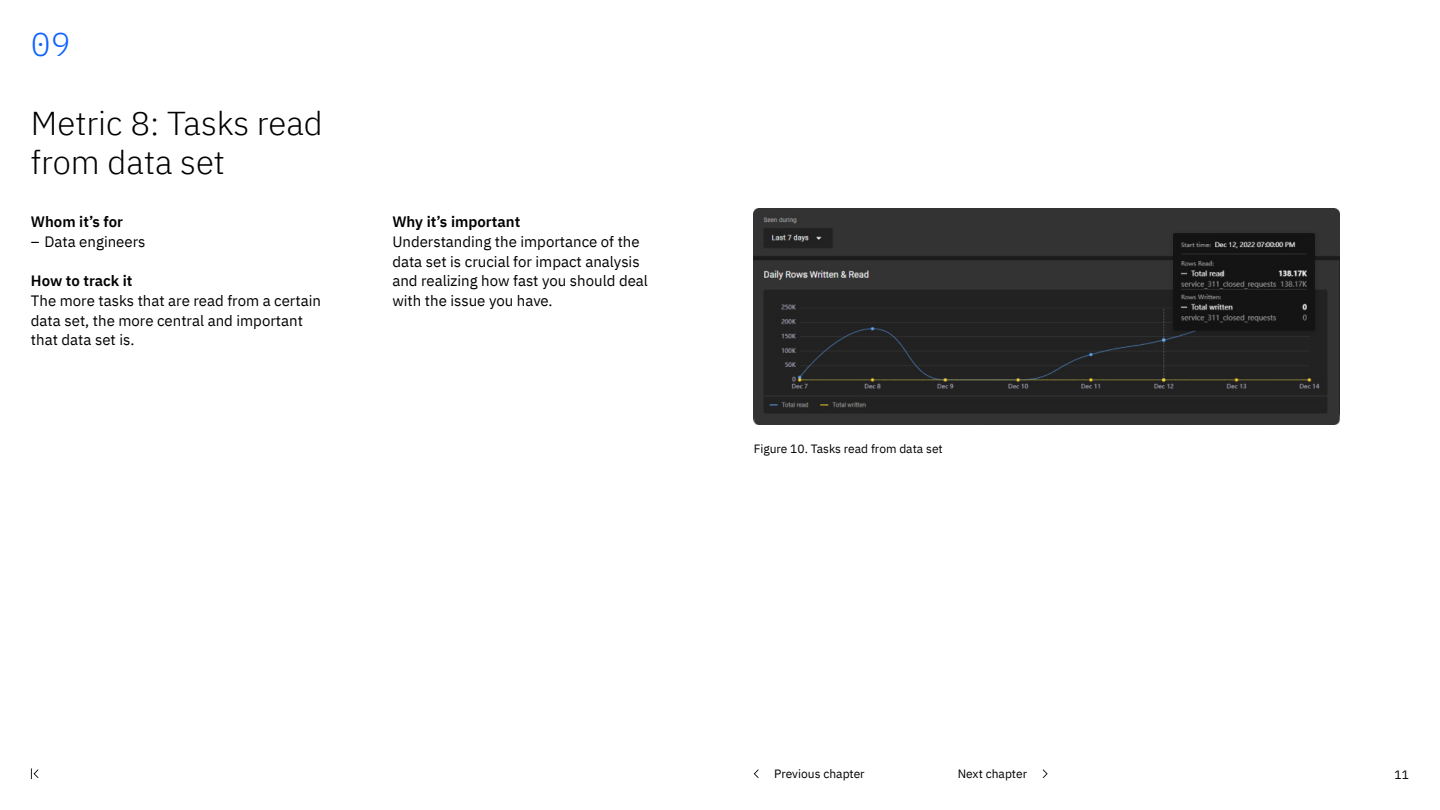
<style>
.page{position:relative;width:1440px;height:810px;background:#fff}
.page>*{position:absolute;margin:0;border:0;box-sizing:border-box;transform-origin:0 0}
.Title_44{font:300 33px/39.4px "IBM Plex Sans";color:#000}
.Eyebrow_number_44{font:300 33px "IBM Plex Mono";color:#0f62fe}
.Body{font:15px/19.6px "IBM Plex Sans";color:#000}
.Subheading{font:600 15px "IBM Plex Sans";color:#000}
.Navigation{font:12px "IBM Plex Sans";color:#000}
</style>
<div class="page">
<svg style="left:31px;top:768px;width:8px;height:11px"></svg>
<svg style="left:1043px;top:769px;width:5px;height:9px"></svg>
<svg style="left:754px;top:769px;width:5px;height:9px"></svg>
<img style="left:754px;top:208px;width:586px;height:217px">
<p class="Eyebrow_number_44" style="left:31px;top:20px;width:41px">09</p>
<p class="Title_44" style="left:31px;top:101px;width:293px">Metric 8: Tasks read from data set</p>
<p class="Subheading" style="left:31px;top:210px;width:94px">Whom it’s for</p>
<p class="Body" style="left:31px;top:231px;width:116px">– Data engineers</p>
<p class="Subheading" style="left:31px;top:269px;width:103px">How to track it</p>
<p class="Body" style="left:31px;top:290px;width:292px">The more tasks that are read from a certain data set, the more central and important that data set is.</p>
<p class="Subheading" style="left:392px;top:210px;width:129px">Why it’s important</p>
<p class="Body" style="left:392px;top:231px;width:257px">Understanding the importance of the data set is crucial for impact analysis and realizing how fast you should deal with the issue you have.</p>
<p class="Navigation" style="left:754px;top:440px;width:191px">Figure 10. Tasks read from data set</p>
<p class="Navigation" style="left:774px;top:764px;width:92px">Previous chapter</p>
<p class="Navigation" style="left:958px;top:764px;width:71px">Next chapter</p>
<p class="Navigation" style="left:1395px;top:765px;width:16px">11</p>
</div>
